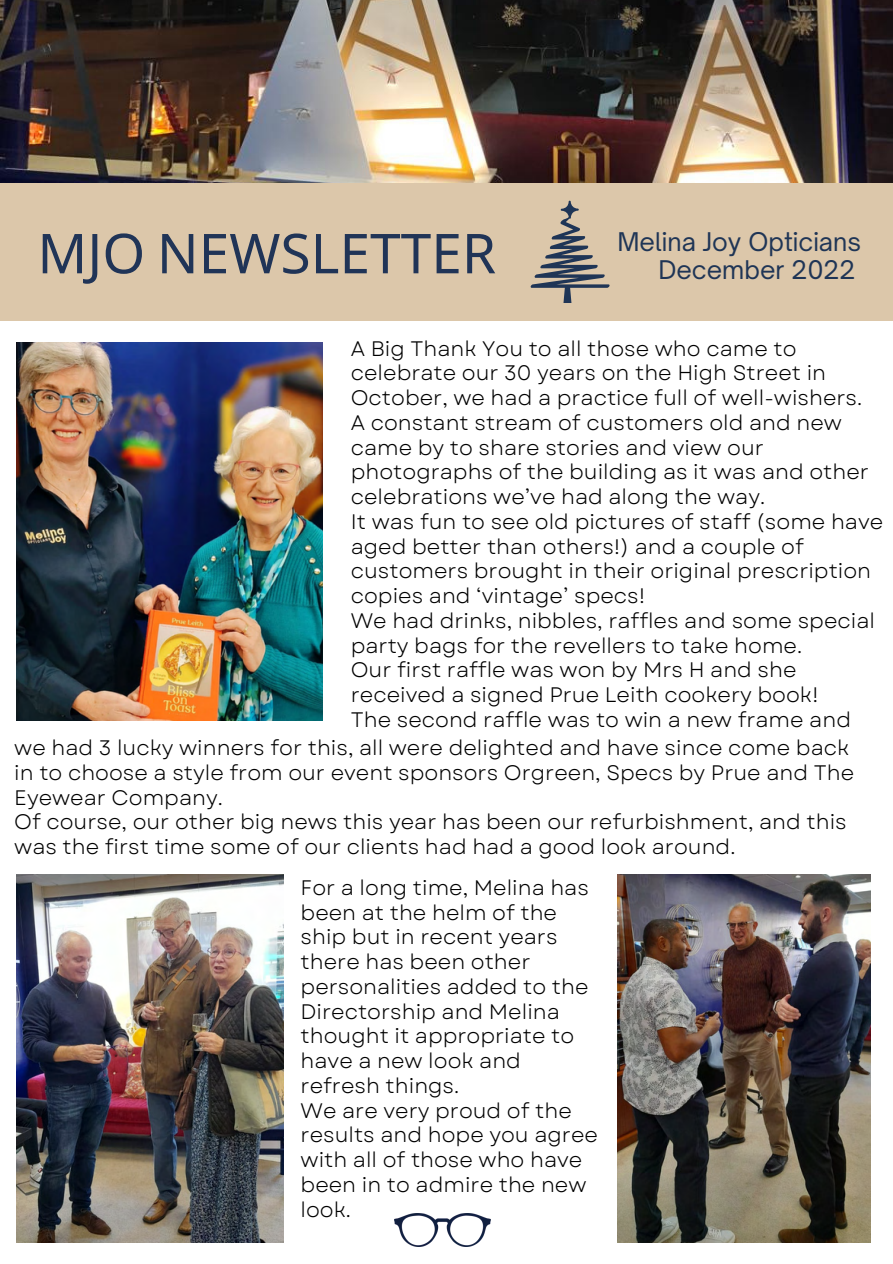
<style>
.page{position:relative;width:893px;height:1264px;background:#fff}
.page>*{position:absolute;margin:0;border:0;box-sizing:border-box;transform-origin:0 0}
.t1{font:55.05px "Noto Sans";color:#203457}
.t2{font:24.6px "Open Sauce One";color:#1f3556}
.t3{font:21px/24.8px "Garet";color:#000}
</style>
<div class="page">
<img style="left:0;top:0;width:892px;height:183px">
<div style="left:0;top:183px;width:892px;height:137px;background:#dcc7aa"></div>
<img style="left:17px;top:342px;width:305px;height:378px">
<img style="left:617px;top:874px;width:253px;height:367px">
<img style="left:17px;top:874px;width:266px;height:367px">
<svg style="left:530px;top:201px;width:80px;height:102px"></svg>
<img style="left:394px;top:1213px;width:96px;height:33px">
<h1 class="t1" style="left:37px;top:214px;width:460px">MJO NEWSLETTER</h1>
<p class="t2" style="left:617px;top:226px;width:245px">Melina Joy Opticians</p>
<p class="t2" style="left:658px;top:255px;width:198px">December 2022</p>
<p class="t3" style="left:351px;top:336px;width:534px">A Big Thank You to all those who came to celebrate our 30 years on the High Street in October, we had a practice full of well-wishers.<br>A constant stream of customers old and new came by to share stories and view our photographs of the building as it was and other celebrations we’ve had along the way.<br>It was fun to see old pictures of staff (some have aged better than others!) and a couple of customers brought in their original prescription copies and ‘vintage’ specs!<br>We had drinks, nibbles, raffles and some special party bags for the revellers to take home.<br>Our first raffle was won by Mrs H and she received a signed Prue Leith cookery book!<br>The second raffle was to win a new frame and</p>
<p class="t3" style="left:14px;top:735px;width:841px">we had 3 lucky winners for this, all were delighted and have since come back in to choose a style from our event sponsors Orgreen, Specs by Prue and The Eyewear Company.<br>Of course, our other big news this year has been our refurbishment, and this was the first time some of our clients had had a good look around.</p>
<p class="t3" style="left:300px;top:875px;width:299px">For a long time, Melina has been at the helm of the ship but in recent years there has been other personalities added to the<br>Directorship and Melina thought it appropriate to have a new look and refresh things.<br>We are very proud of the results and hope you agree with all of those who have been in to admire the new look.</p>
</div>
